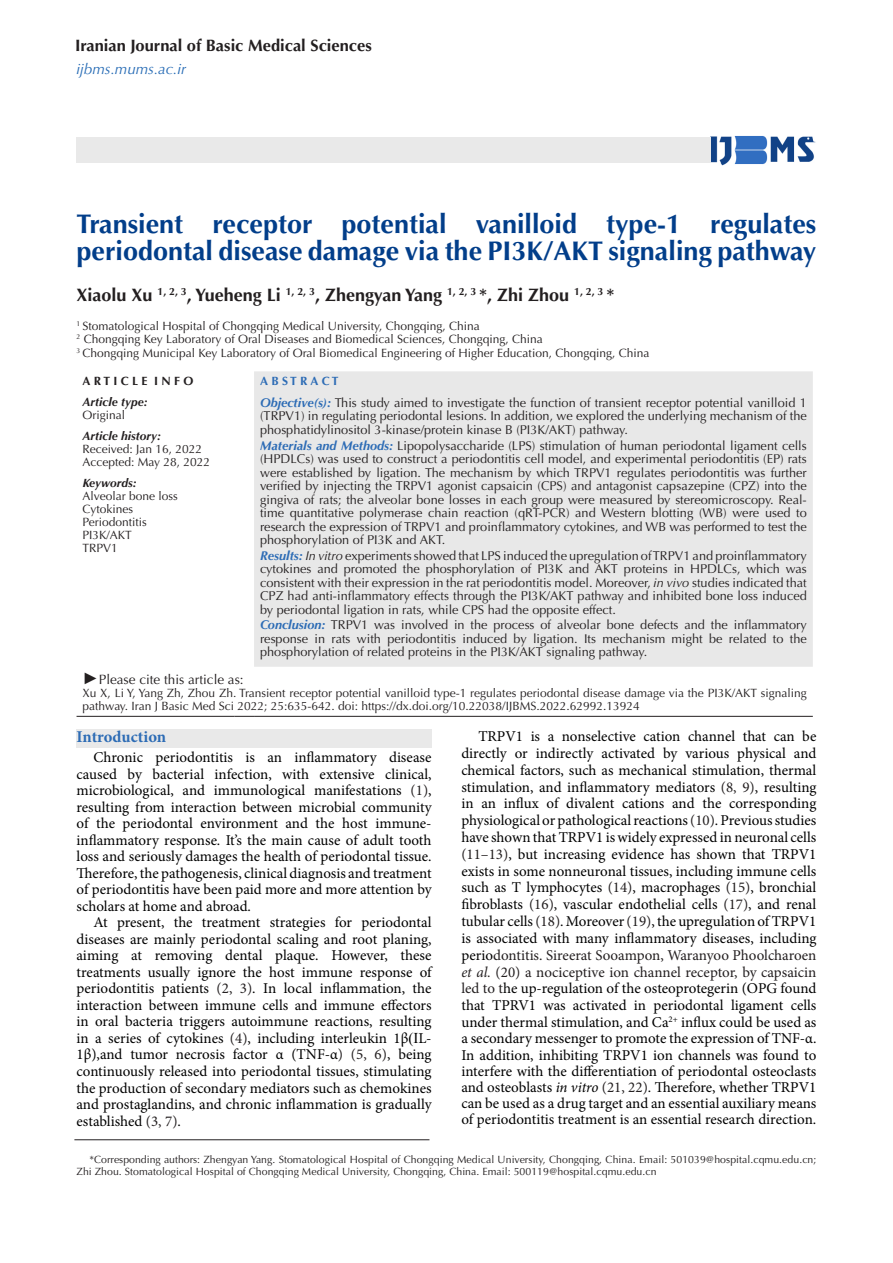
<style>
.page{position:relative;width:893px;height:1263px;background:#fff}
.page>*{position:absolute;margin:0;border:0;box-sizing:border-box;transform-origin:0 0}
.t1{font:700 27px/27px "Optima LT Std";color:#023e8a}
.t2{font:700 18px "Optima LT Std";color:#231f20}
.t3{font:700 16.5px "Optima LT Std";color:#231f20}
.t4{font:700 16.5px "Minion Pro";letter-spacing:-.005em;color:#2d6cb5}
.t5{font:15px/16.6px "Minion Pro";letter-spacing:-.005em;color:#000;text-align:justify}
.t6{font:italic 15px "Optima LT Std";color:#296db6}
.t7{font:13.5px "Optima LT Std";color:#231f20}
.t8{font:12.75px/13.5px "Optima LT Std";color:#231f20;text-align:justify}
.Body_Text{font:12px/13px "Optima LT Std";color:#231f20}
.t9{font:italic 700 12px "Optima LT Std";color:#231f20}
.t10{font:700 12px "Optima LT Std";color:#231f20}
.t11{font:700 12px "Optima LT Std";color:#2d6cb5}
.t12{font:10.5px/12px "Optima LT Std";letter-spacing:.005em;color:#231f20}
.s1{font-weight:700;font-style:italic;color:#2d6cb5}
.s2{font-style:italic}
.s3{font-family:"Times New Roman";font-style:italic;font-size:16.5px}
.s4{color:#231f20}
.s5{font-family:"Times New Roman"}
.s6{font-style:italic;color:#231f20}
</style>
<div class="page">
<hr style="left:74px;top:1139px;width:355px;height:1px;background:#231f20">
<div style="left:254px;top:371px;width:559px;height:296px;background:#e8e8e8"></div>
<hr style="left:77px;top:716px;width:158px;height:1px;background:#231f20">
<svg style="left:235px;top:716px;width:19px;height:1px"></svg>
<hr style="left:254px;top:716px;width:559px;height:1px;background:#231f20">
<div style="left:77px;top:729px;width:355px;height:18px;background:#e9e9e9"></div>
<img style="left:710px;top:136px;width:106px;height:30px">
<div style="left:77px;top:137px;width:634px;height:26px;background:#e9e9e9"></div>
<p class="t3" style="left:75px;top:36px;width:298px">Iranian Journal of Basic Medical Sciences</p>
<p class="t6" style="left:77px;top:61px;width:111px">ijbms.mums.ac.ir</p>
<p class="t1" style="left:77px;top:211px;width:741px">Transient receptor potential vanilloid type-1 regulates periodontal disease damage via the PI3K/AKT signaling pathway</p>
<p class="t2" style="left:77px;top:285px;width:539px">Xiaolu Xu <sup>1,</sup> <sup>2,</sup> <sup>3</sup>, Yueheng Li <sup>1,</sup> <sup>2,</sup> <sup>3</sup>, Zhengyan Yang <sup>1,</sup> <sup>2,</sup> <sup>3</sup> *, Zhi Zhou <sup>1,</sup> <sup>2,</sup> <sup>3</sup> *</p>
<p class="Body_Text" style="left:77px;top:319px;width:405px"><sup>1</sup> Stomatological Hospital of Chongqing Medical University, Chongqing, China</p>
<p class="Body_Text" style="left:77px;top:333px;width:468px"><sup>2</sup> Chongqing Key Laboratory of Oral Diseases and Biomedical Sciences, Chongqing, China</p>
<p class="Body_Text" style="left:77px;top:346px;width:574px"><sup>3</sup> Chongqing Municipal Key Laboratory of Oral Biomedical Engineering of Higher Education, Chongqing, China</p>
<p class="t10" style="left:83px;top:374px;width:112px">A R T I C L E I N F O</p>
<p class="t11" style="left:260px;top:374px;width:80px">A B S T R A C T</p>
<p class="t9" style="left:83px;top:395px;width:67px">Article type:</p>
<p class="Body_Text" style="left:83px;top:409px;width:44px">Original</p>
<p class="t8" style="left:260px;top:396px;width:548px"><span class="s1">Objective(s):</span> This study aimed to investigate the function of transient receptor potential vanilloid 1 (TRPV1) in regulating periodontal lesions. In addition, we explored the underlying mechanism of the phosphatidylinositol 3-kinase/protein kinase B (PI3K/AKT) pathway.</p>
<p class="t8" style="left:260px;top:439px;width:548px"><span class="s1">Materials and Methods:</span> Lipopolysaccharide (LPS) stimulation of human periodontal ligament cells (HPDLCs) was used to construct a periodontitis cell model, and experimental periodontitis (EP) rats were established by ligation. The mechanism by which TRPV1 regulates periodontitis was further verified by injecting the TRPV1 agonist capsaicin (CPS) and antagonist capsazepine (CPZ) into the gingiva of rats; the alveolar bone losses in each group were measured by stereomicroscopy. Real&shy;time quantitative polymerase chain reaction (qRT-PCR) and Western blotting (WB) were used to research the expression of TRPV1 and proinflammatory cytokines, and WB was performed to test the phosphorylation of PI3K and AKT.</p>
<p class="t8" style="left:260px;top:549px;width:548px"><span class="s1">Results:</span> <span class="s2">In vitro</span> experiments showed that LPS induced the upregulation of TRPV1 and proinflammatory cytokines and promoted the phosphorylation of PI3K and AKT proteins in HPDLCs, which was consistent with their expression in the rat periodontitis model. Moreover, <span class="s2">in vivo</span> studies indicated that CPZ had anti-inflammatory effects through the PI3K/AKT pathway and inhibited bone loss induced by periodontal ligation in rats, while CPS had the opposite effect.</p>
<p class="t8" style="left:260px;top:618px;width:548px"><span class="s1">Conclusion:</span> TRPV1 was involved in the process of alveolar bone defects and the inflammatory response in rats with periodontitis induced by ligation. Its mechanism might be related to the phosphorylation of related proteins in the PI3K/AKT signaling pathway.</p>
<p class="t9" style="left:83px;top:429px;width:80px">Article history:</p>
<p class="Body_Text" style="left:83px;top:443px;width:121px">Received: Jan 16, 2022</p>
<p class="Body_Text" style="left:83px;top:456px;width:129px">Accepted: May 28, 2022</p>
<p class="t9" style="left:83px;top:476px;width:56px">Keywords:</p>
<p class="Body_Text" style="left:83px;top:490px;width:97px">Alveolar bone loss</p>
<p class="Body_Text" style="left:83px;top:503px;width:52px">Cytokines</p>
<p class="Body_Text" style="left:83px;top:516px;width:66px">Periodontitis</p>
<p class="Body_Text" style="left:83px;top:529px;width:51px">PI3K/AKT</p>
<p class="Body_Text" style="left:83px;top:542px;width:37px">TRPV1</p>
<p class="t7" style="left:83px;top:672px;width:163px"><span class="s3">►</span>Please cite this article as:</p>
<p class="Body_Text" style="left:83px;top:687px;width:726px">Xu X, Li Y, Yang Zh, Zhou Zh. Transient receptor potential vanilloid type-1 regulates periodontal disease damage via the PI3K/AKT signaling pathway. Iran J Basic Med Sci 2022; 25:635-642. doi: https://dx.doi.org/10.22038/IJBMS.2022.62992.13924</p>
<p class="t4" style="left:77px;top:725px;width:91px">Introduction</p>
<p class="t5" style="left:77px;top:749px;width:357px;text-indent:17px">Chronic periodontitis is an inflammatory disease caused by bacterial infection, with extensive clinical, microbiological, and immunological manifestations <span class="s4">(1)</span>, resulting from interaction between microbial community of the periodontal environment and the host immune&shy;inflammatory response. It’s the main cause of adult tooth loss and seriously damages the health of periodontal tissue.<br>Therefore, the pathogenesis, clinical diagnosis and treatment of periodontitis have been paid more and more attention by scholars at home and abroad.</p>
<p class="t5" style="left:77px;top:914px;width:357px;text-indent:17px">At present, the treatment strategies for periodontal diseases are mainly periodontal scaling and root planing, aiming at removing dental plaque. However, these treatments usually ignore the host immune response of periodontitis patients <span class="s4">(2, 3)</span>. In local inflammation, the interaction between immune cells and immune effectors in oral bacteria triggers autoimmune reactions, resulting in a series of cytokines <span class="s4">(4)</span>, including interleukin 1β<span class="s5">(I</span>L-1β),and tumor necrosis factor α (TNF-α<span class="s4">) (5, 6)</span>, being continuously released into periodontal tissues, stimulating the production of secondary mediators such as chemokines and prostaglandins, and chronic inflammation is gradually established <span class="s4">(3, 7)</span>.</p>
<p class="t5" style="left:461px;top:728px;width:357px;text-indent:17px">TRPV1 is a nonselective cation channel that can be directly or indirectly activated by various physical and chemical factors, such as mechanical stimulation, thermal stimulation, and inflammatory mediators <span class="s4">(8, 9)</span>, resulting in an influx of divalent cations and the corresponding physiological or pathological reactions <span class="s4">(10)</span>. Previous studies have shown that TRPV1 is widely expressed in neuronal cells <span class="s4">(11–13)</span>, but increasing evidence has shown that TRPV1 exists in some nonneuronal tissues, including immune cells such as T lymphocytes <span class="s4">(14)</span>, macrophages <span class="s4">(15)</span>, bronchial fibroblasts <span class="s4">(16)</span>, vascular endothelial cells <span class="s4">(17)</span>, and renal tubular cells <span class="s4">(18)</span>. Moreover <span class="s4">(19)</span>, the upregulation of TRPV1 is associated with many inflammatory diseases, including perio<span class="s4">dontitis. Sireerat Sooampon, Waranyoo Phoolcharoen </span><span class="s6">et al.</span> <span class="s4">(20) a nociceptive ion channel receptor, by capsaicin led to t</span>he up-regulation of the osteoprotegerin (OPG found that TPRV1 was activated in periodontal ligament cells under thermal stimulation, and Ca<sup>2+</sup> influx could be used as a secondary messenger to promote the expression of TNF-α.<br>In addition, inhibiting TRPV1 ion channels was found to interfere with the differentiation of periodontal osteoclasts and osteoblasts <span class="s2">in vitro</span> <span class="s4">(21, 22)</span>. Therefore, whether TRPV1 can be used as a drug target and an essential auxiliary means of periodontitis treatment is an essential research direction.</p>
<p class="t12" style="left:77px;top:1154px;width:741px;text-indent:13px">*Corresponding authors: Zhengyan Yang. Stomatological Hospital of Chongqing Medical University, Chongqing, China. Email: 501039@hospital.cqmu.edu.cn;<br>Zhi Zhou. Stomatological Hospital of Chongqing Medical University, Chongqing, China. Email: 500119@hospital.cqmu.edu.cn</p>
</div>
